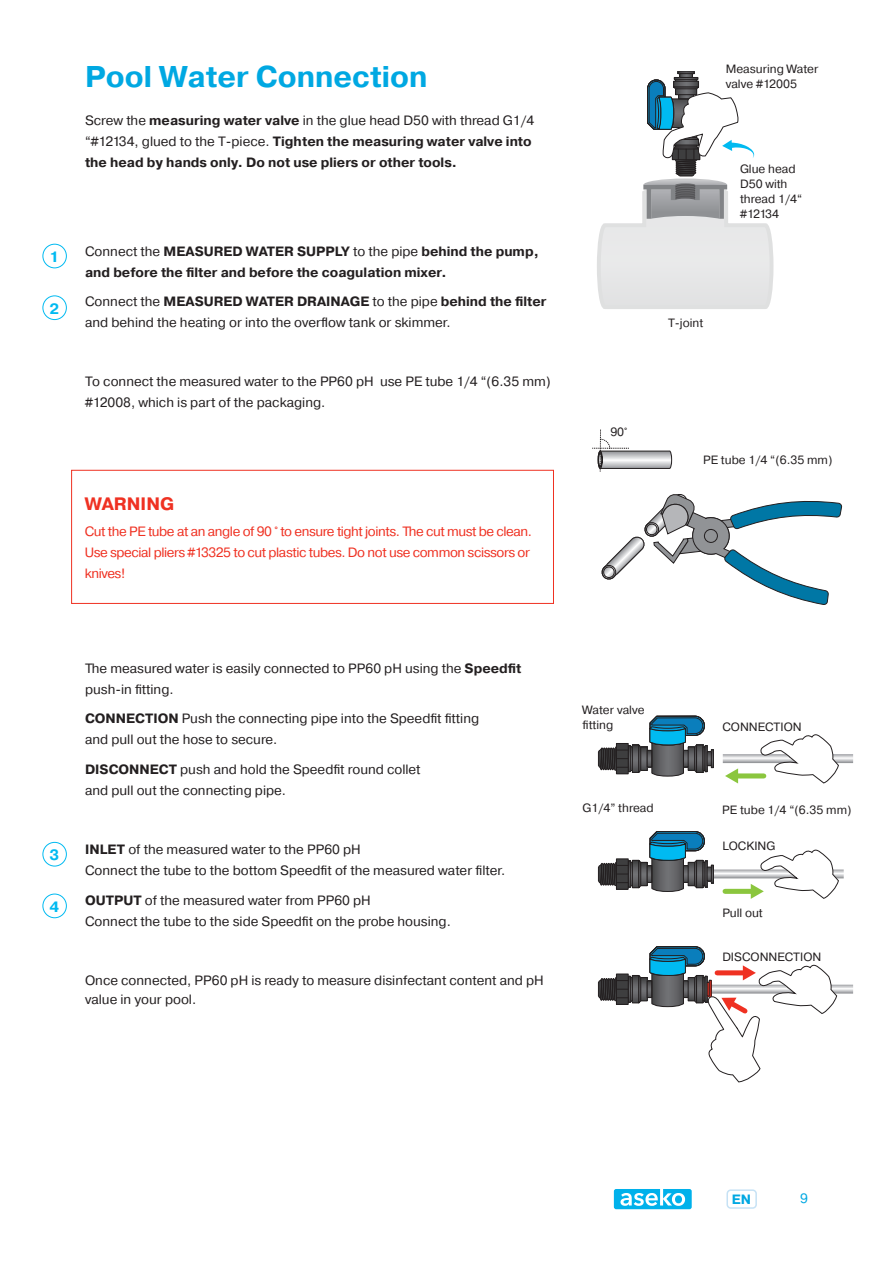
<style>
.page{position:relative;width:893px;height:1263px;background:#fff}
.page>*{position:absolute;margin:0;border:0;box-sizing:border-box;transform-origin:0 0}
.Nadpis_1{font:700 30px "Pragmatica";color:#00a8e2}
.Nadpis_2{font:700 18px "Pragmatica";color:#ef3122}
.t1{font:700 15px "Pragmatica";color:#00baf1}
.t2{font:13.5px/21px "Pragmatica";color:#231f20}
.t3{font:700 13.5px/21px "Pragmatica";color:#231f20}
.t4{font:13.5px/21px "Pragmatica";letter-spacing:-.03em;color:#ef3122}
.t5{font:700 13.5px "Pragmatica";color:#00a8e2}
.t6{font:13.5px "Pragmatica";color:#00a8e2}
.Label{font:12px/15px "Pragmatica";color:#231f20}
.s1{font-weight:400}
.s2{font-weight:700}
</style>
<div class="page">
<div style="left:726px;top:1189px;width:31px;height:20px;border:2px solid #c6e2f5;border-radius:4px"></div>
<svg style="left:614px;top:1189px;width:78px;height:20px"></svg>
<div style="left:71px;top:470px;width:483px;height:134px;border:1px solid #ef3122"></div>
<div style="left:43px;top:244px;width:24px;height:24px;border:1px solid #00baf1;border-radius:50%"></div>
<div style="left:43px;top:842px;width:24px;height:24px;border:1px solid #00baf1;border-radius:50%"></div>
<div style="left:43px;top:295px;width:24px;height:25px;border:1px solid #00baf1;border-radius:50%"></div>
<div style="left:43px;top:894px;width:24px;height:24px;border:1px solid #00baf1;border-radius:50%"></div>
<div style="left:677px;top:71px;width:18px;height:3px;border:1px solid #231f20"></div>
<svg style="left:597px;top:72px;width:176px;height:237px"></svg>
<div style="left:705px;top:745px;width:3px;height:27px;border:1px solid #231f20"></div>
<div style="left:711px;top:749px;width:3px;height:19px;border:1px solid #231f20"></div>
<div style="left:707px;top:751px;width:5px;height:15px;border:1px solid #231f20"></div>
<svg style="left:597px;top:715px;width:108px;height:62px"></svg>
<svg style="left:723px;top:734px;width:130px;height:50px"></svg>
<div style="left:705px;top:860px;width:3px;height:27px;border:1px solid #231f20"></div>
<div style="left:707px;top:866px;width:5px;height:15px;border:1px solid #231f20"></div>
<svg style="left:597px;top:831px;width:108px;height:61px"></svg>
<svg style="left:711px;top:849px;width:133px;height:50px"></svg>
<svg style="left:597px;top:946px;width:256px;height:137px"></svg>
<svg style="left:592px;top:430px;width:80px;height:42px"></svg>
<svg style="left:601px;top:494px;width:242px;height:111px"></svg>
<div style="left:704px;top:529px;width:14px;height:14px;border:1px solid #231f20;border-radius:6px"></div>
<p class="Nadpis_1" style="left:85px;top:58px;width:344px">Pool Water Connection</p>
<p class="t3" style="left:85px;top:110px;width:451px"><span class="s1">Screw the</span> measuring water valve <span class="s1">in the glue head D50 with thread G1/4 “#12134, glued to the T-piece.</span> Tighten the measuring water valve into the head by hands only. Do not use pliers or other tools.</p>
<p class="t1" style="left:50px;top:247px;width:11px">1</p>
<p class="t1" style="left:50px;top:299px;width:11px">2</p>
<p class="t3" style="left:85px;top:241px;width:455px"><span class="s1">Connect the</span> MEASURED WATER SUPPLY <span class="s1">to the pipe</span> behind the pump, and before the filter and before the coagulation mixer.</p>
<p class="t2" style="left:85px;top:291px;width:463px">Connect the <span class="s2">MEASURED WATER DRAINAGE</span> to the pipe <span class="s2">behind the filter </span>and behind the heating or into the overflow tank or skimmer.</p>
<p class="t2" style="left:85px;top:371px;width:467px">To connect the measured water to the PP60 pH use PE tube 1/4 “(6.35 mm) #12008, which is part of the packaging.</p>
<p class="Nadpis_2" style="left:85px;top:492px;width:91px">WARNING</p>
<p class="t4" style="left:85px;top:521px;width:449px">Cut the PE tube at an angle of 90 ° to ensure tight joints. The cut must be clean.<br>Use special pliers #13325 to cut plastic tubes. Do not use common scissors or knives!</p>
<p class="Label" style="left:610px;top:425px;width:19px">90°</p>
<p class="Label" style="left:726px;top:61px;width:94px">Measuring Water valve #12005</p>
<p class="Label" style="left:740px;top:161px;width:64px">Glue head<br>D50 with thread 1/4“ #12134</p>
<p class="Label" style="left:668px;top:315px;width:37px">T-joint</p>
<p class="Label" style="left:703px;top:453px;width:131px">PE tube 1/4 “(6.35 mm)</p>
<p class="t1" style="left:50px;top:845px;width:11px">3</p>
<p class="t1" style="left:50px;top:897px;width:11px">4</p>
<p class="t2" style="left:85px;top:658px;width:438px">The measured water is easily connected to PP60 pH using the <span class="s2">Speedfit </span>push-in fitting.</p>
<p class="t2" style="left:85px;top:709px;width:396px"><span class="s2">CONNECTION</span> Push the connecting pipe into the Speedfit fitting and pull out the hose to secure.</p>
<p class="t2" style="left:85px;top:759px;width:337px"><span class="s2">DISCONNECT</span> push and hold the Speedfit round collet and pull out the connecting pipe.</p>
<p class="t2" style="left:85px;top:839px;width:422px"><span class="s2">INLET</span> of the measured water to the PP60 pH<br>Connect the tube to the bottom Speedfit of the measured water filter.</p>
<p class="t2" style="left:85px;top:890px;width:367px"><span class="s2">OUTPUT</span> of the measured water from PP60 pH<br>Connect the tube to the side Speedfit on the probe housing.</p>
<p class="t2" style="left:85px;top:970px;width:460px;line-height:19.5px">Once connected, PP60 pH is ready to measure disinfectant content and pH value in your pool.</p>
<p class="Label" style="left:583px;top:702px;width:63px">Water valve fitting</p>
<p class="Label" style="left:583px;top:800px;width:73px">G1/4” thread</p>
<p class="Label" style="left:722px;top:719px;width:81px">CONNECTION</p>
<p class="Label" style="left:722px;top:803px;width:131px">PE tube 1/4 “(6.35 mm)</p>
<p class="Label" style="left:722px;top:838px;width:54px">LOCKING</p>
<p class="Label" style="left:722px;top:905px;width:42px">Pull out</p>
<p class="Label" style="left:722px;top:949px;width:100px">DISCONNECTION</p>
<p class="t5" style="left:732px;top:1190px;width:21px">EN</p>
<p class="t6" style="left:800px;top:1190px;width:9px">9</p>
</div>
